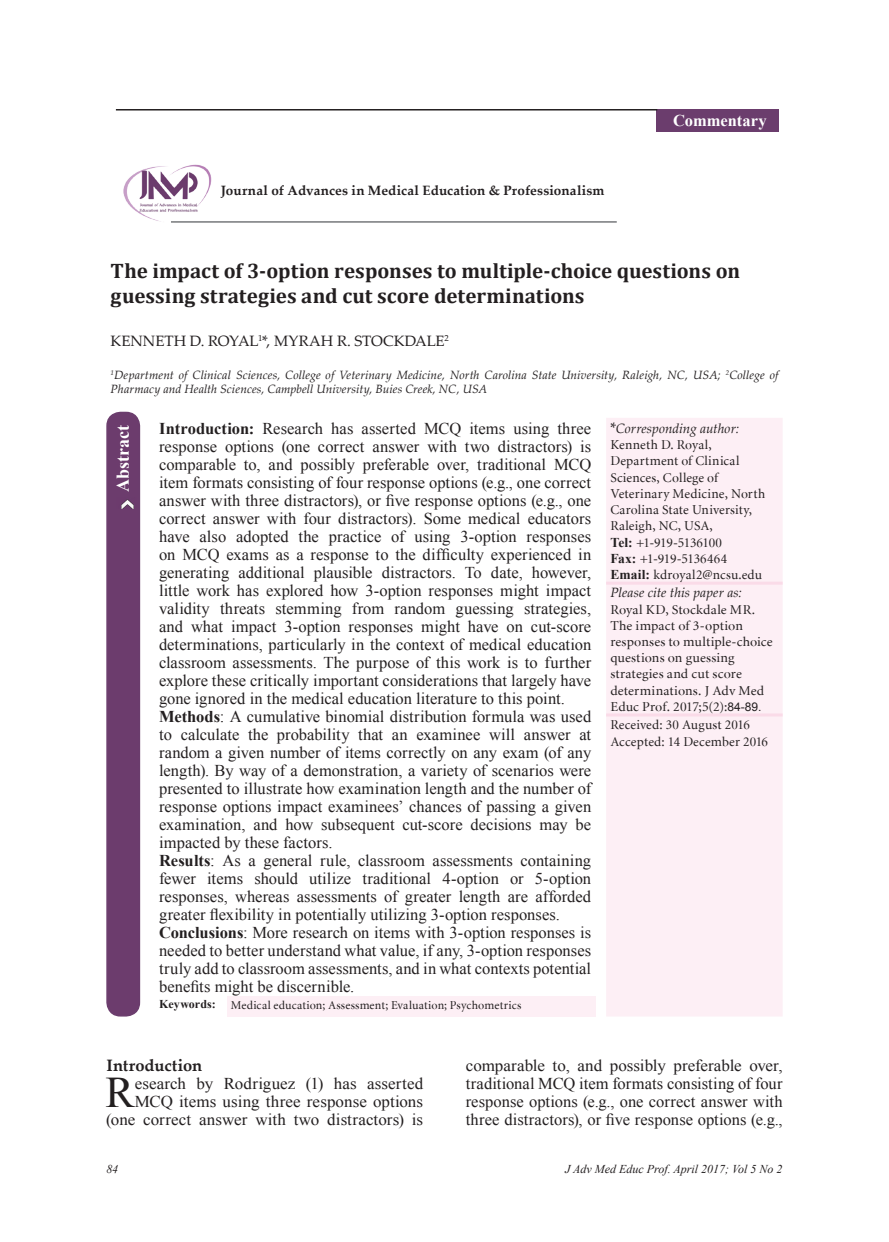
<style>
.page{position:relative;width:889px;height:1242px;background:#fff}
.page>*{position:absolute;margin:0;border:0;box-sizing:border-box;transform-origin:0 0}
.t1{font:43.65px "Times New Roman";color:#231f20}
.t2{font:700 21px/25.2px "Cambria";color:#231f20}
.t3{font:700 18px "Times New Roman";letter-spacing:-.005em;color:#fff}
.t4{font:16.5px/18px "Times New Roman";color:#231f20}
.t5{font:700 16.5px "Palatino Linotype";color:#231f20}
.t6{font:700 16.5px "Times New Roman";color:#fff}
.t7{font:15px "Palatino Linotype";letter-spacing:-.005em;color:#231f20}
.t8{font:13.5px/16.2px "Minion Cyrillic";letter-spacing:.01em;color:#231f20}
.t9{font:700 13.5px "Palatino Linotype";letter-spacing:.01em;color:#231f20}
.t10{font:italic 13.5px "Palatino Linotype";letter-spacing:.005em;color:#231f20}
.t11{font:italic 12px/14.4px "Palatino Linotype";letter-spacing:.005em;color:#231f20}
.t12{font:12px "Minion Cyrillic";letter-spacing:.015em;color:#231f20}
.t13{font:italic 12px "Times New Roman";color:#231f20}
.s1{font-weight:700}
.s2{font-style:normal;font-size:15px}
.s3{font-family:"Times New Roman";font-weight:700}
.s4{font-family:"Arial";font-size:12px}
</style>
<div class="page">
<div style="left:606px;top:418px;width:176px;height:598px;background:#fdeff5"></div>
<div style="left:226px;top:996px;width:369px;height:20px;background:#fdeff5"></div>
<hr style="left:606px;top:713px;width:176px;height:3px;background:#fadbe8">
<hr style="left:606px;top:581px;width:176px;height:3px;background:#fadbe8">
<div style="left:656px;top:109px;width:123px;height:23px;background:#6b3d6d"></div>
<hr style="left:116px;top:109px;width:541px;height:1px;background:#231f20">
<hr style="left:171px;top:221px;width:446px;height:2px;background:#76787b">
<img style="left:123px;top:164px;width:88px;height:59px">
<div style="left:107px;top:412px;width:32px;height:603px;background:#6c3c6d;border-radius:14px"></div>
<div style="left:106px;top:412px;width:34px;height:604px;border:2px solid #6b3d6d;border-radius:14px"></div>
<img style="left:121px;top:499px;width:13px;height:10px">
<p class="t9" style="left:221px;top:181px;width:385px">Journal of Advances in Medical Education &amp; Professionalism</p>
<p class="t6" style="left:673px;top:109px;width:95px">Commentary</p>
<p class="t2" style="left:111px;top:257px;width:631px">The impact of 3-option responses to multiple-choice questions on guessing strategies and cut score determinations</p>
<p class="t7" style="left:111px;top:330px;width:340px">KENNETH D. ROYAL<sup>1</sup>*, MYRAH R. STOCKDALE<sup>2</sup></p>
<p class="t11" style="left:111px;top:367px;width:669px"><sup>1</sup>Department of Clinical Sciences, College of Veterinary Medicine, North Carolina State University, Raleigh, NC, USA; <sup>2</sup>College of<br>Pharmacy and Health Sciences, Campbell University, Buies Creek, NC, USA</p>
<p class="t4" style="left:159px;top:419px;width:434px"><span class="s1">Introduction:</span> Research has asserted MCQ items using three response options (one correct answer with two distractors) is comparable to, and possibly preferable over, traditional MCQ item formats consisting of four response options (e.g., one correct answer with three distractors), or five response options (e.g., one correct answer with four distractors). Some medical educators have also adopted the practice of using 3-option responses on MCQ exams as a response to the difficulty experienced in generating additional plausible distractors. To date, however, little work has explored how 3-option responses might impact validity threats stemming from random guessing strategies, and what impact 3-option responses might have on cut-score determinations, particularly in the context of medical education classroom assessments. The purpose of this work is to further explore these critically important considerations that largely have gone ignored in the medical education literature to this point.<br><span class="s1">Methods</span>: A cumulative binomial distribution formula was used to calculate the probability that an examinee will answer at random a given number of items correctly on any exam (of any length). By way of a demonstration, a variety of scenarios were presented to illustrate how examination length and the number of response options impact examinees’ chances of passing a given examination, and how subsequent cut-score decisions may be impacted by these factors.<br><span class="s1">Results</span>: As a general rule, classroom assessments containing fewer items should utilize traditional 4-option or 5-option responses, whereas assessments of greater length are afforded greater flexibility in potentially utilizing 3-option responses.<br><span class="s1">Conclusions</span>: More research on items with 3-option responses is needed to better understand what value, if any, 3-option responses truly add to classroom assessments, and in what contexts potential benefits might be discernible.</p>
<p class="t10" style="left:610px;top:419px;width:130px"><span class="s2">*</span>Corresponding author:</p>
<p class="t3" style="left:110px;top:492px;width:68px;rotate:-90deg">Abstract</p>
<p class="t8" style="left:610px;top:437px;width:156px">Kenneth D. Royal,<br>Department of Clinical<br>Sciences, College of<br>Veterinary Medicine, North<br>Carolina State University,<br>Raleigh, NC, USA,<br><span class="s3">Tel:</span> +1-919-5136100<br><span class="s3">Fax:</span> +1-919-5136464<br><span class="s3">Email:</span> kdroyal2@ncsu.edu</p>
<p class="t10" style="left:610px;top:583px;width:133px">Please cite this paper as:</p>
<p class="t8" style="left:610px;top:601px;width:164px">Royal KD, Stockdale MR.<br>The impact of 3-option responses to multiple-choice questions on guessing strategies and cut score determinations. J Adv Med<br>Educ Prof. 2017;5(2):<span class="s4">84-89.</span></p>
<p class="t8" style="left:610px;top:717px;width:159px">Received: 30 August 2016<br>Accepted: 14 December 2016</p>
<p class="t12" style="left:159px;top:998px;width:364px"><span class="s3">Keywords:</span> Medical education; Assessment; Evaluation; Psychometrics</p>
<p class="t5" style="left:106px;top:1053px;width:97px">Introduction</p>
<h1 class="t1" style="left:106px;top:1063px;width:31px">R</h1>
<p class="t4" style="left:106px;top:1074px;width:318px;text-align:right">esearch by Rodriguez (1) has asserted<br>MCQ items using three response options (one correct answer with two distractors) is</p>
<p class="t4" style="left:466px;top:1055px;width:318px;text-align:justify">comparable to, and possibly preferable over, traditional MCQ item formats consisting of four response options (e.g., one correct answer with three distractors), or five response options (e.g.,</p>
<p class="t13" style="left:106px;top:1160px;width:13px">84</p>
<p class="t13" style="left:565px;top:1160px;width:219px">J Adv Med Educ Prof. April 2017; Vol 5 No 2</p>
</div>
